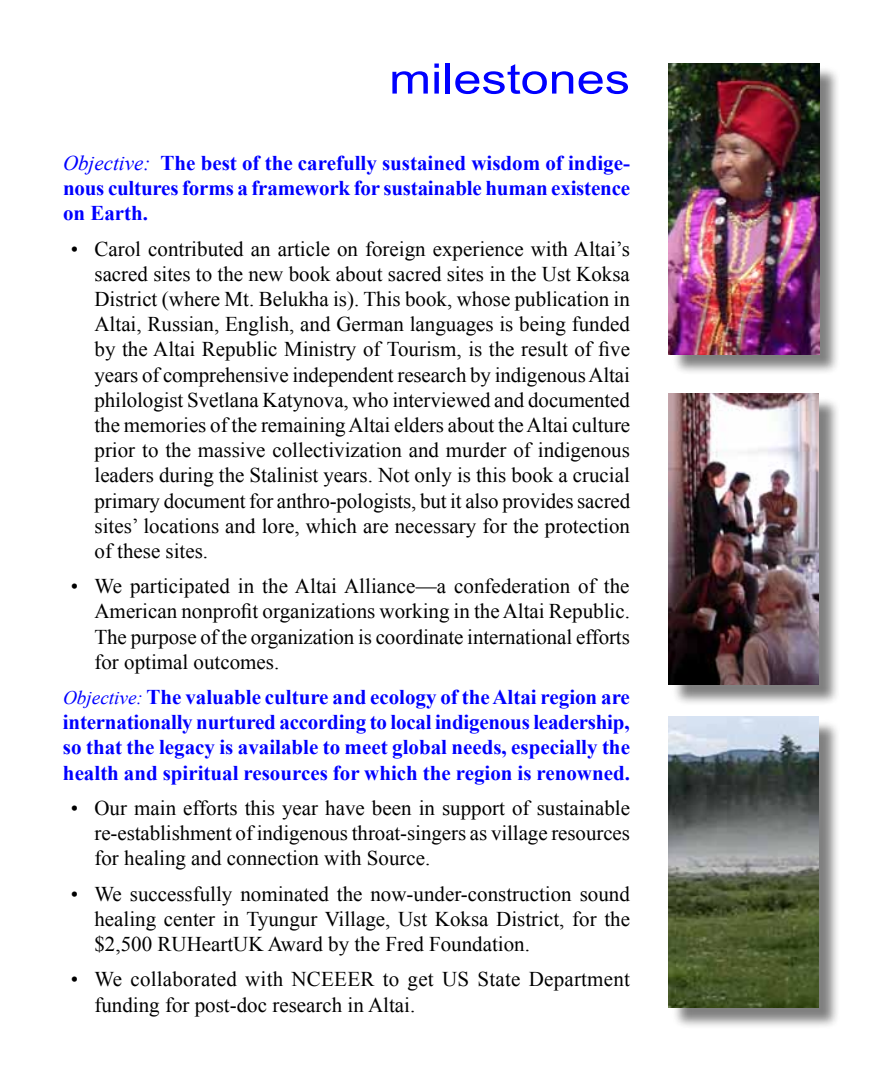
<style>
.page{position:relative;width:882px;height:1071px;background:#fff}
.page>*{position:absolute;margin:0;border:0;box-sizing:border-box;transform-origin:0 0}
.t1{font:42px "Arial";color:#00f;scale:1.2 1}
.t2{font:21px/25.2px "Times New Roman";color:#000;text-align:justify}
.t3{font:700 21px/25.2px "Times New Roman";color:#00f;text-align:justify}
.s1{font-weight:400;font-style:italic}
.s2{font-weight:400;font-style:italic;font-size:19.25px}
</style>
<div class="page">
<div style="left:671px;top:66px;width:170px;height:310px;background:#000;opacity:.5"></div>
<img style="left:669px;top:63px;width:150px;height:291px">
<div style="left:671px;top:396px;width:170px;height:310px;background:#000;opacity:.5"></div>
<img style="left:669px;top:394px;width:150px;height:291px">
<div style="left:671px;top:719px;width:170px;height:311px;background:#000;opacity:.5"></div>
<img style="left:669px;top:717px;width:150px;height:291px">
<h1 class="t1" style="left:389px;top:51px;width:202px">milestones</h1>
<p class="t3" style="left:63px;top:150px;width:569px"><span class="s1">Objective:</span> The best of the carefully sustained wisdom of indige&shy;nous cultures forms a framework for sustainable human existence on Earth.</p>
<p class="t2" style="left:94px;top:236px;width:537px;text-indent:-24px">• Carol contributed an article on foreign experience with Altai’s sacred sites to the new book about sacred sites in the Ust Koksa District (where Mt. Belukha is). This book, whose publication in Altai, Russian, English, and German languages is being funded by the Altai Republic Ministry of Tourism, is the result of five years of comprehensive independent research by indigenous Altai philologist Svetlana Katynova, who interviewed and documented the memories of the remaining Altai elders about the Altai culture prior to the massive collectivization and murder of indigenous leaders during the Stalinist years. Not only is this book a crucial primary document for anthro-pologists, but it also provides sacred sites’ locations and lore, which are necessary for the protection of these sites.</p>
<p class="t2" style="left:94px;top:573px;width:537px;text-indent:-24px">• We participated in the Altai Alliance—a confederation of the American nonprofit organizations working in the Altai Republic.<br>The purpose of the organization is coordinate international efforts for optimal outcomes.</p>
<p class="t3" style="left:63px;top:684px;width:568px"><span class="s2">Objective:</span> The valuable culture and ecology of the Altai region are internationally nurtured according to local indigenous leadership, so that the legacy is available to meet global needs, especially the health and spiritual resources for which the region is renowned.</p>
<p class="t2" style="left:94px;top:795px;width:537px;text-indent:-24px">• Our main efforts this year have been in support of sustainable re-establishment of indigenous throat-singers as village resources for healing and connection with Source.</p>
<p class="t2" style="left:94px;top:881px;width:537px;text-indent:-24px">• We successfully nominated the now-under-construction sound healing center in Tyungur Village, Ust Koksa District, for the $2,500 RUHeartUK Award by the Fred Foundation.</p>
<p class="t2" style="left:94px;top:966px;width:537px;text-indent:-24px">• We collaborated with NCEEER to get US State Department funding for post-doc research in Altai.</p>
</div>
